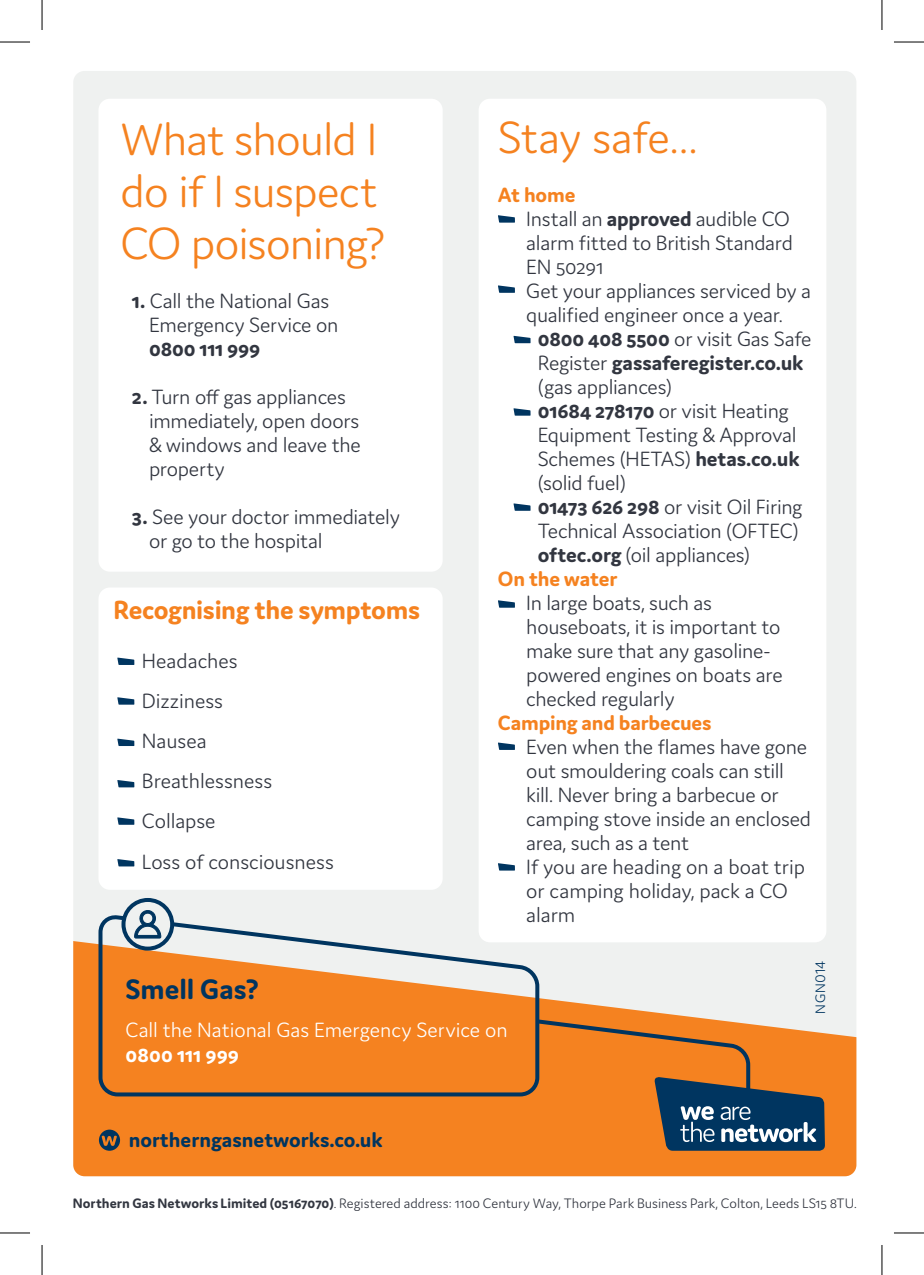
<style>
.page{position:relative;width:924px;height:1275px;background:#fff}
.page>*{position:absolute;margin:0;border:0;box-sizing:border-box;transform-origin:0 0}
.Subheading{font:300 48px/52px "Domus";letter-spacing:-.025em;color:#f58220}
.t1{font:700 30px "Domus";color:#003560}
.Subheading-2{font:700 28px "Domus";letter-spacing:-.015em;color:#f58220}
.Body{font:300 22px/24px "Domus";letter-spacing:-.01em;color:#323640}
.Body-2{font:300 22px/25px "Domus";letter-spacing:-.005em;color:#fff}
.Body-3{font:700 22px "Domus";letter-spacing:-.01em;color:#f58220}
.Social{font:700 22px "Domus";color:#003560}
.Body-4{font:700 22px "Domus";letter-spacing:-.01em;color:#323640}
.Legal{font:300 14.6px "Domus";color:#323640}
.Serial_Number{font:300 14.6px "Domus";letter-spacing:.03em;color:#003560}
.s1{font-weight:700}
</style>
<div class="page">
<div style="left:73px;top:71px;width:783px;height:1105px;background:#eff1f0;border-radius:11px"></div>
<svg style="left:73px;top:934px;width:783px;height:242px;fill:#f58220"></svg>
<div style="left:99px;top:1129px;width:21px;height:21px;background:#003560;border-radius:50%"></div>
<svg style="left:102px;top:1135px;width:15px;height:11px"></svg>
<svg style="left:533px;top:1017px;width:291px;height:133px;background:#b6763e"></svg>
<div style="left:545px;top:1052px;width:35px;height:6px;background:#f58220"></div>
<div style="left:531px;top:968px;width:11px;height:6px;background:#eff1f0;border-radius:3px"></div>
<div style="left:478px;top:99px;width:348px;height:843px;background:#fff;border-radius:11px"></div>
<div style="left:98px;top:99px;width:344px;height:472px;background:#fff;border-radius:11px"></div>
<svg style="left:498px;top:215px;width:16px;height:8px"></svg>
<svg style="left:498px;top:285px;width:16px;height:8px"></svg>
<svg style="left:513px;top:336px;width:17px;height:7px"></svg>
<svg style="left:513px;top:408px;width:17px;height:8px"></svg>
<svg style="left:513px;top:503px;width:17px;height:8px"></svg>
<svg style="left:498px;top:600px;width:16px;height:8px"></svg>
<svg style="left:498px;top:742px;width:16px;height:8px"></svg>
<svg style="left:498px;top:863px;width:16px;height:7px"></svg>
<div style="left:98px;top:587px;width:344px;height:302px;background:#fff;border-radius:11px"></div>
<svg style="left:117px;top:657px;width:17px;height:8px"></svg>
<svg style="left:117px;top:697px;width:17px;height:7px"></svg>
<svg style="left:117px;top:738px;width:17px;height:8px"></svg>
<svg style="left:117px;top:780px;width:17px;height:7px"></svg>
<svg style="left:117px;top:817px;width:17px;height:8px"></svg>
<svg style="left:117px;top:859px;width:17px;height:7px"></svg>
<svg style="left:96px;top:913px;width:445px;height:185px"></svg>
<svg style="left:123px;top:900px;width:49px;height:48px"></svg>
<div style="left:121px;top:898px;width:53px;height:52px;border:4px solid #003560;border-radius:50%"></div>
<svg style="left:133px;top:908px;width:29px;height:36px"></svg>
<hr style="left:0;top:42px;width:30px;height:1px;background:#000">
<hr style="left:893px;top:42px;width:30px;height:1px;background:#000">
<hr style="left:0;top:1232px;width:30px;height:1px;background:#000">
<hr style="left:893px;top:1232px;width:30px;height:1px;background:#000">
<hr style="left:42px;top:0;width:1px;height:30px;background:#000">
<hr style="left:42px;top:1245px;width:1px;height:30px;background:#000">
<hr style="left:881px;top:0;width:1px;height:30px;background:#000">
<hr style="left:881px;top:1245px;width:1px;height:30px;background:#000">
<p class="Subheading" style="left:121px;top:112px;width:266px">What should I do if I suspect<br>CO poisoning?</p>
<p class="Body" style="left:149px;top:288px;width:191px;text-indent:-17px"><span class="s1">1.</span> Call the National Gas<br>Emergency Service on</p>
<p class="Body-4" style="left:149px;top:336px;width:113px">0800 111 999</p>
<p class="Body" style="left:149px;top:384px;width:213px;text-indent:-17px"><span class="s1">2.</span> Turn off gas appliances immediately, open doors &amp; windows and leave the property</p>
<p class="Body" style="left:149px;top:504px;width:252px;text-indent:-17px"><span class="s1">3.</span> See your doctor immediately or go to the hospital</p>
<p class="Subheading-2" style="left:113px;top:595px;width:308px">Recognising the symptoms</p>
<p class="Body" style="left:142px;top:649px;width:97px">Headaches</p>
<p class="Body" style="left:142px;top:689px;width:83px">Dizziness</p>
<p class="Body" style="left:142px;top:729px;width:66px">Nausea</p>
<p class="Body" style="left:142px;top:769px;width:132px">Breathlessness</p>
<p class="Body" style="left:142px;top:809px;width:75px">Collapse</p>
<p class="Body" style="left:142px;top:849px;width:193px">Loss of consciousness</p>
<p class="t1" style="left:125px;top:972px;width:135px">Smell Gas?</p>
<p class="Subheading" style="left:497px;top:111px;width:201px">Stay safe…</p>
<p class="Body-3" style="left:497px;top:183px;width:79px">At home</p>
<p class="Body" style="left:526px;top:207px;width:268px">Install an <span class="s1">approved</span> audible CO alarm fitted to British Standard<br>EN 50291</p>
<p class="Body" style="left:526px;top:279px;width:286px">Get your appliances serviced by a qualified engineer once a year.</p>
<p class="Body" style="left:537px;top:327px;width:275px"><span class="s1">0800 408 5500</span> or visit Gas Safe<br>Register <span class="s1">gassaferegister.co.uk </span>(gas appliances)</p>
<p class="Body" style="left:537px;top:399px;width:263px"><span class="s1">01684 278170</span> or visit Heating<br>Equipment Testing &amp; Approval<br>Schemes (HETAS) <span class="s1">hetas.co.uk </span>(solid fuel)</p>
<p class="Body" style="left:537px;top:495px;width:266px"><span class="s1">01473 626 298</span> or visit Oil Firing<br>Technical Association (OFTEC) <span class="s1">oftec.org</span> (oil appliances)</p>
<p class="Body-3" style="left:497px;top:567px;width:121px">On the water</p>
<p class="Body" style="left:526px;top:591px;width:258px">In large boats, such as houseboats, it is important to make sure that any gasoline&shy;powered engines on boats are checked regularly</p>
<p class="Body-3" style="left:497px;top:711px;width:215px">Camping and barbecues</p>
<p class="Body" style="left:526px;top:735px;width:286px">Even when the flames have gone out smouldering coals can still kill. Never bring a barbecue or camping stove inside an enclosed area, such as a tent</p>
<p class="Body" style="left:526px;top:855px;width:280px">If you are heading on a boat trip or camping holiday, pack a CO alarm</p>
<p class="Serial_Number" style="left:812px;top:1013px;width:55px;rotate:-90deg">NGN014</p>
<p class="Body-2" style="left:125px;top:1016px;width:383px">Call the National Gas Emergency Service on<br><span class="s1">0800 111 999</span></p>
<p class="Social" style="left:129px;top:1127px;width:255px">northerngasnetworks.co.uk</p>
<p class="Legal" style="left:73px;top:1195px;width:785px"><span class="s1">Northern Gas Networks Limited (05167070)</span>. Registered address: 1100 Century Way, Thorpe Park Business Park, Colton, Leeds LS15 8TU.</p>
</div>
